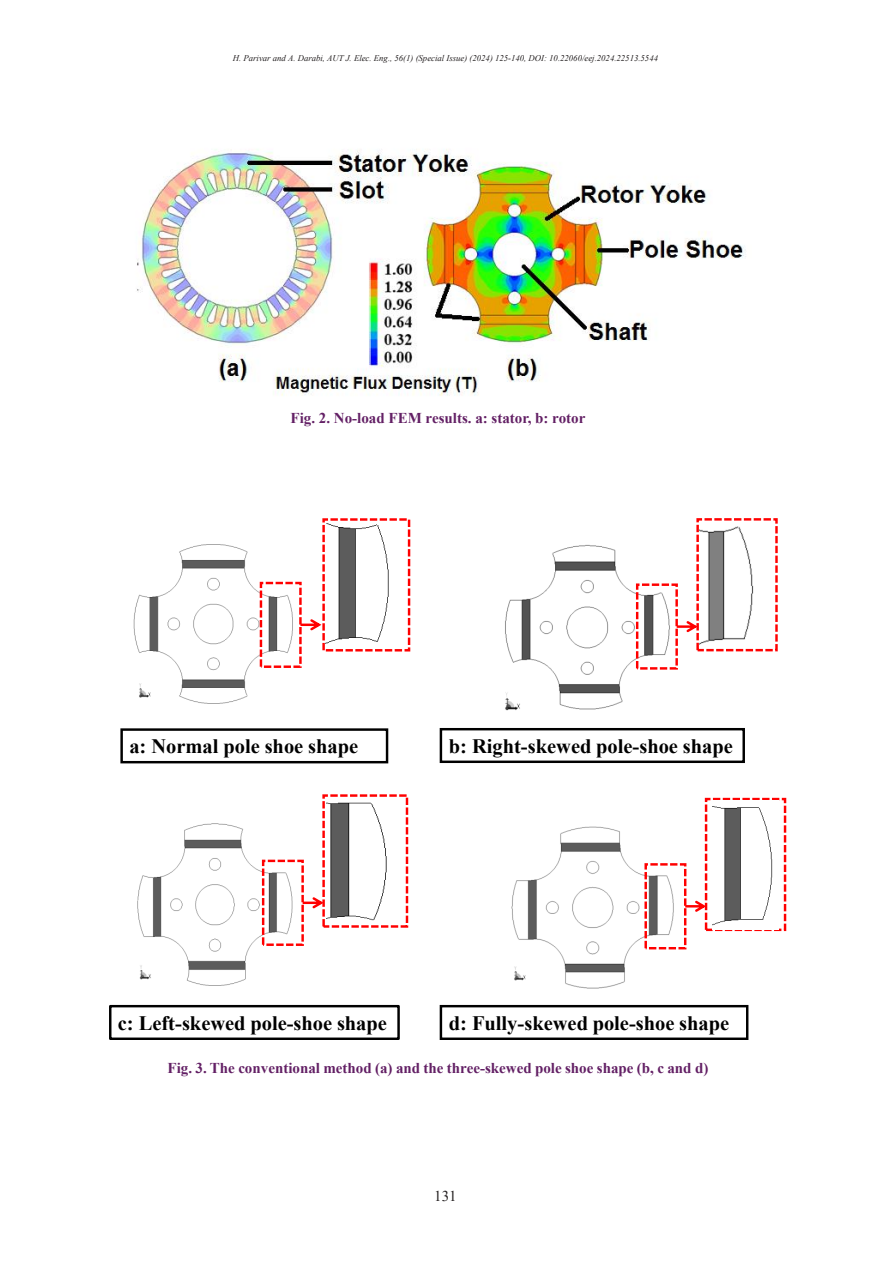
<style>
.page{position:relative;width:893px;height:1263px;background:#fff}
.page>*{position:absolute;margin:0;border:0;box-sizing:border-box;transform-origin:0 0}
.t1{font:700 20.4px "Times New Roman";color:#000}
.Captions__Figures{font:700 15px "Times New Roman";color:#632065}
.t2{font:15px "Times New Roman";color:#231f20}
.t3{font:italic 8.7px "Times New Roman";color:#231f20}
</style>
<div class="page">
<img style="left:137px;top:149px;width:609px;height:247px">
<img style="left:505px;top:544px;width:131px;height:167px">
<img style="left:511px;top:826px;width:176px;height:163px">
<img style="left:133px;top:544px;width:127px;height:160px">
<svg style="left:260px;top:518px;width:150px;height:150px"></svg>
<svg style="left:636px;top:518px;width:142px;height:152px"></svg>
<img style="left:700px;top:524px;width:58px;height:122px">
<img style="left:137px;top:823px;width:125px;height:163px">
<svg style="left:262px;top:794px;width:146px;height:152px"></svg>
<img style="left:327px;top:799px;width:69px;height:123px">
<svg style="left:644px;top:798px;width:142px;height:151px"></svg>
<img style="left:713px;top:800px;width:65px;height:130px">
<svg style="left:440px;top:728px;width:305px;height:35px"></svg>
<div style="left:109px;top:1005px;width:291px;height:35px;border:2px solid #000"></div>
<svg style="left:120px;top:728px;width:268px;height:35px"></svg>
<svg style="left:440px;top:1005px;width:308px;height:35px"></svg>
<p class="t3" style="left:233px;top:52px;width:427px">H. Parivar and A. Darabi, AUT J. Elec. Eng., 56(1) (Special Issue) (2024) 125-140, DOI: 10.22060/eej.2024.22513.5544</p>
<p class="Captions__Figures" style="left:291px;top:407px;width:296px">Fig. 2. No-load FEM results. a: stator, b: rotor</p>
<p class="t1" style="left:129px;top:732px;width:230px">a: Normal pole shoe shape</p>
<p class="t1" style="left:449px;top:731px;width:286px">b: Right-skewed pole-shoe shape</p>
<p class="t1" style="left:118px;top:1008px;width:271px">c: Left-skewed pole-shoe shape</p>
<p class="t1" style="left:449px;top:1008px;width:282px">d: Fully-skewed pole-shoe shape</p>
<p class="Captions__Figures" style="left:168px;top:1057px;width:542px">Fig. 3. The conventional method (a) and the three-skewed pole shoe shape (b, c and d)</p>
<p class="t2" style="left:434px;top:1185px;width:24px">131</p>
</div>
